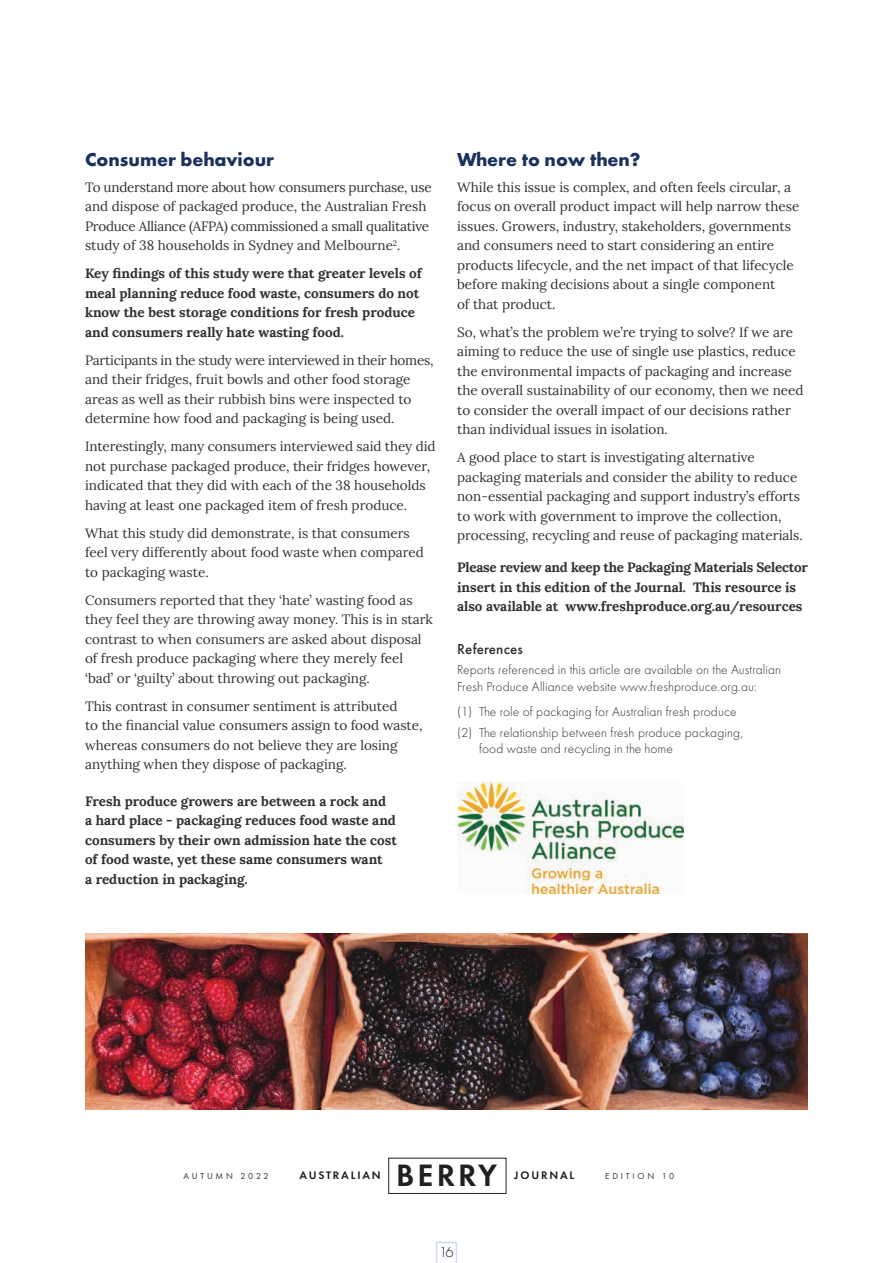
<style>
.page{position:relative;width:893px;height:1263px;background:#fff}
.page>*{position:absolute;margin:0;border:0;box-sizing:border-box;transform-origin:0 0}
.t1{font:600 32.1px "Futura PT";letter-spacing:.095em;color:#231f20}
.t2{font:700 19.5px "Futura PT";color:#1a315d}
.t3{font:500 15px "Futura PT";letter-spacing:.01em;color:#323031}
.t4{font:300 15px "Futura PT";color:#231f20}
.t5{font:13.5px/19.5px "Lora";color:#323031}
.t6{font:700 13.5px/19.5px "Lora";color:#323031}
.t7{font:300 13.5px/16.5px "Futura PT";letter-spacing:.01em;color:#323031}
.t8{font:13.5px/19.5px "Lora";letter-spacing:-.02em;color:#323031}
.t9{font:600 11.4px "Futura PT";letter-spacing:.16em;color:#231f20}
.t10{font:9px "Futura PT";letter-spacing:.31em;color:#323031}
</style>
<div class="page">
<svg style="left:436px;top:1242px;width:21px;height:21px"></svg>
<img style="left:457px;top:782px;width:227px;height:112px">
<img style="left:85px;top:934px;width:723px;height:176px">
<h2 class="t2" style="left:85px;top:147px;width:191px">Consumer behaviour</h2>
<p class="t8" style="left:85px;top:176px;width:348px">To understand more about how consumers purchase, use and dispose of packaged produce, the Australian Fresh Produce Alliance (AFPA) commissioned a small qualitative study of 38 households in Sydney and Melbourne<sup>2</sup>.</p>
<p class="t6" style="left:85px;top:262px;width:338px">Key findings of this study were that greater levels of meal planning reduce food waste, consumers do not know the best storage conditions for fresh produce and consumers really hate wasting food.</p>
<p class="t5" style="left:85px;top:349px;width:350px">Participants in the study were interviewed in their homes, and their fridges, fruit bowls and other food storage areas as well as their rubbish bins were inspected to determine how food and packaging is being used.</p>
<p class="t5" style="left:85px;top:436px;width:352px">Interestingly, many consumers interviewed said they did not purchase packaged produce, their fridges however, indicated that they did with each of the 38 households having at least one packaged item of fresh produce.</p>
<p class="t5" style="left:85px;top:522px;width:340px">What this study did demonstrate, is that consumers feel very differently about food waste when compared to packaging waste.</p>
<p class="t5" style="left:85px;top:589px;width:349px">Consumers reported that they ‘hate’ wasting food as they feel they are throwing away money. This is in stark contrast to when consumers are asked about disposal of fresh produce packaging where they merely feel ‘bad’ or ‘guilty’ about throwing out packaging.</p>
<p class="t5" style="left:85px;top:695px;width:339px">This contrast in consumer sentiment is attributed<br>to the financial value consumers assign to food waste, whereas consumers do not believe they are losing anything when they dispose of packaging.</p>
<p class="t6" style="left:85px;top:790px;width:313px">Fresh produce growers are between a rock and<br>a hard place - packaging reduces food waste and consumers by their own admission hate the cost of food waste, yet these same consumers want<br>a reduction in packaging.</p>
<h2 class="t2" style="left:457px;top:147px;width:185px">Where to now then?</h2>
<p class="t5" style="left:457px;top:176px;width:344px">While this issue is complex, and often feels circular, a focus on overall product impact will help narrow these issues. Growers, industry, stakeholders, governments and consumers need to start considering an entire products lifecycle, and the net impact of that lifecycle before making decisions about a single component<br>of that product.</p>
<p class="t5" style="left:457px;top:321px;width:348px">So, what’s the problem we’re trying to solve? If we are aiming to reduce the use of single use plastics, reduce the environmental impacts of packaging and increase the overall sustainability of our economy, then we need to consider the overall impact of our decisions rather than individual issues in isolation.</p>
<p class="t5" style="left:457px;top:447px;width:347px">A good place to start is investigating alternative packaging materials and consider the ability to reduce non-essential packaging and support industry’s efforts to work with government to improve the collection, processing, recycling and reuse of packaging materials.</p>
<p class="t6" style="left:457px;top:556px;width:352px">Please review and keep the Packaging Materials Selector insert in this edition of the Journal. This resource is also available at www.freshproduce.org.au/resources</p>
<p class="t3" style="left:457px;top:639px;width:67px">References</p>
<p class="t7" style="left:457px;top:662px;width:326px">Reports referenced in this article are available on the Australian<br>Fresh Produce Alliance website www.freshproduce.org.au:</p>
<p class="t7" style="left:457px;top:701px;width:288px;line-height:20.7px">(1) The role of packaging for Australian fresh produce (2) The relationship between fresh produce packaging,</p>
<p class="t7" style="left:479px;top:740px;width:195px">food waste and recycling in the home</p>
<p class="t10" style="left:183px;top:1171px;width:87px">AUTUMN 2022</p>
<p class="t9" style="left:300px;top:1168px;width:83px">AUSTRALIAN</p>
<h1 class="t1" style="left:396px;top:1155px;width:103px">BERRY</h1>
<p class="t9" style="left:514px;top:1168px;width:61px">JOURNAL</p>
<p class="t10" style="left:605px;top:1171px;width:70px">EDITION 10</p>
<p class="t4" style="left:439px;top:1243px;width:16px">16</p>
</div>
